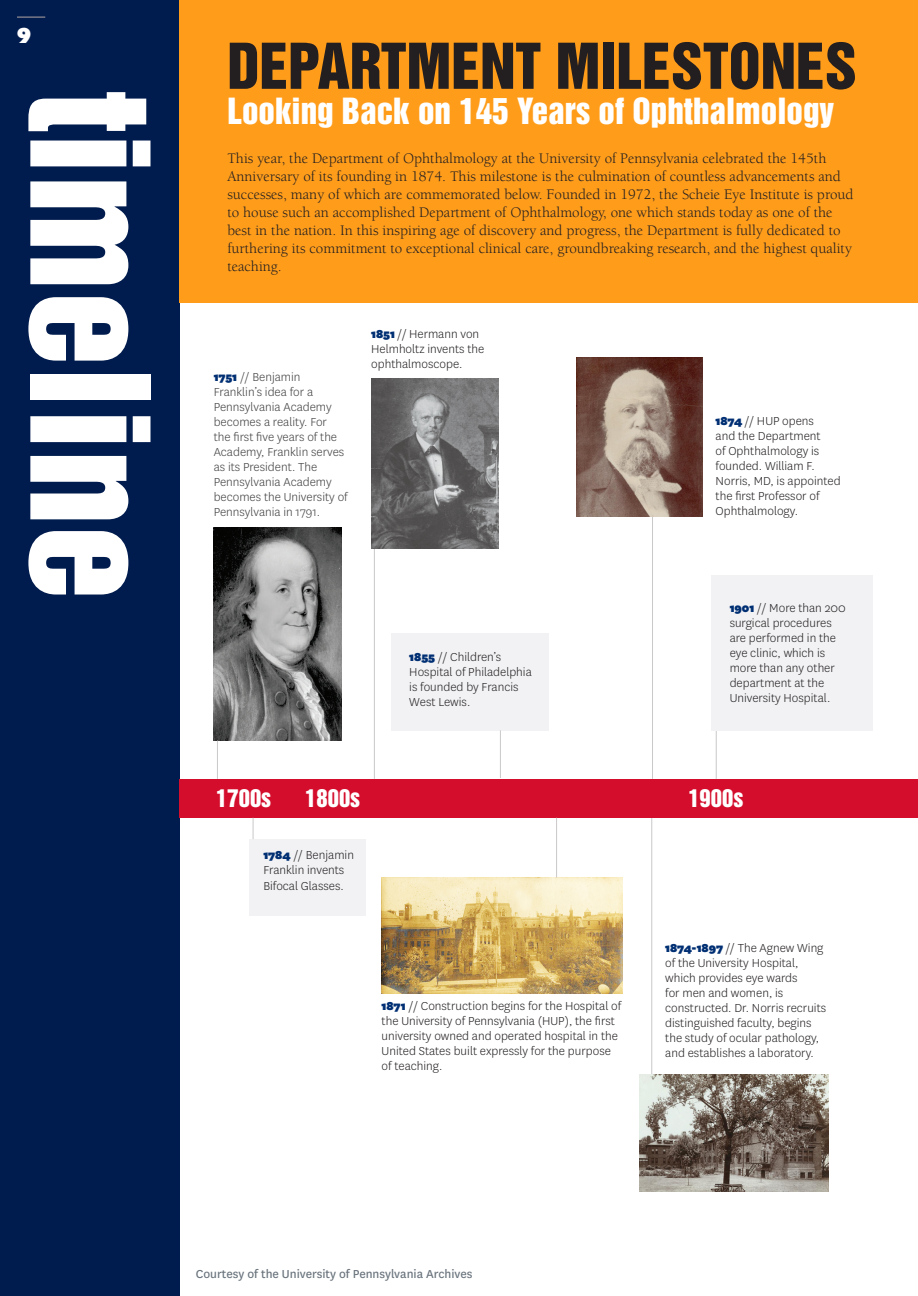
<style>
.page{position:relative;width:918px;height:1296px;background:#fff}
.page>*{position:absolute;margin:0;border:0;box-sizing:border-box;transform-origin:0 0}
.t1{font:150.3px "Helvetica Inserat";color:#fff}
.t2{font:57.75px "Helvetica Inserat";color:#231f20}
.t3{font:33px "Helvetica Inserat";color:#fff}
.t4{font:22.5px "Helvetica Inserat";color:#fff}
.t5{font:21.15px "Granby Elephant BQ";color:#fff}
.t6{font:15px/18px "Berkeley";color:#231f20}
.t7{font:300 13.5px/15px "National";color:#231f20}
.t8{font:300 13.5px/15px "National";color:#3e3e3f}
.t9{font:13.5px "National";color:#6a747d}
.s1{font-weight:900;color:#002f73}
</style>
<div class="page">
<div style="left:0;top:0;width:179px;height:1296px;background:#001c4e"></div>
<img style="left:214px;top:527px;width:127px;height:214px">
<hr style="left:217px;top:741px;width:1px;height:38px;background:#cac8c8">
<hr style="left:374px;top:547px;width:1px;height:232px;background:#cac8c8">
<hr style="left:652px;top:516px;width:1px;height:263px;background:#cac8c8">
<hr style="left:716px;top:727px;width:1px;height:52px;background:#cac8c8">
<img style="left:382px;top:878px;width:240px;height:116px">
<div style="left:711px;top:575px;width:161px;height:155px;background:#f2f2f4"></div>
<hr style="left:651px;top:818px;width:1px;height:302px;background:#cac8c8">
<img style="left:640px;top:1074px;width:188px;height:118px">
<div style="left:179px;top:0;width:739px;height:302px;background:#ff9d1b"></div>
<div style="left:249px;top:839px;width:117px;height:77px;background:#f2f2f4"></div>
<div style="left:391px;top:633px;width:158px;height:97px;background:#f2f2f4"></div>
<svg style="left:17px;top:17px;width:28px;height:1px"></svg>
<div style="left:179px;top:779px;width:739px;height:39px;background:#d30d2b"></div>
<svg style="left:253px;top:818px;width:1px;height:21px"></svg>
<hr style="left:556px;top:818px;width:1px;height:59px;background:#cac8c8">
<img style="left:371px;top:378px;width:128px;height:170px">
<hr style="left:500px;top:730px;width:1px;height:48px;background:#cac8c8">
<img style="left:576px;top:358px;width:127px;height:158px">
<p class="t5" style="left:17px;top:22px;width:16px">9</p>
<p class="t1" style="left:179px;top:91px;width:511px;rotate:90deg">timeline</p>
<p class="t2" style="left:227px;top:32px;width:631px">DEPARTMENT MILESTONES</p>
<p class="t3" style="left:227px;top:91px;width:608px">Looking Back on 145 Years of Ophthalmology</p>
<p class="t6" style="left:227px;top:150px;width:628px">This year, the Department of Ophthalmology at the University of Pennsylvania celebrated the 145th Anniversary of its founding in 1874. This milestone is the culmination of countless advancements and successes, many of which are commemorated below. Founded in 1972, the Scheie Eye Institute is proud to house such an accomplished Department of Ophthalmology, one which stands today as one of the best in the nation. In this inspiring age of discovery and progress, the Department is fully dedicated to furthering its commitment to exceptional clinical care, groundbreaking research, and the highest quality teaching.</p>
<p class="t8" style="left:214px;top:369px;width:136px"><span class="s1">1751</span> // Benjamin<br>Franklin’s idea for a<br>Pennsylvania Academy becomes a reality. For<br>the first five years of the<br>Academy, Franklin serves as its President. The<br>Pennsylvania Academy becomes the University of<br>Pennsylvania in 1791.</p>
<p class="t7" style="left:371px;top:326px;width:115px"><span class="s1">1851</span> // Hermann von<br>Helmholtz invents the ophthalmoscope.</p>
<p class="t4" style="left:216px;top:785px;width:56px">1700s</p>
<p class="t4" style="left:305px;top:785px;width:56px">1800s</p>
<p class="t7" style="left:263px;top:847px;width:92px"><span class="s1">1784</span> // Benjamin<br>Franklin invents<br>Bifocal Glasses.</p>
<p class="t7" style="left:409px;top:649px;width:124px"><span class="s1">1855</span> // Children’s<br>Hospital of Philadelphia is founded by Francis<br>West Lewis.</p>
<p class="t7" style="left:382px;top:998px;width:241px"><span class="s1">1871</span> // Construction begins for the Hospital of the University of Pennsylvania (HUP), the first university owned and operated hospital in the United States built expressly for the purpose of teaching.</p>
<p class="t7" style="left:716px;top:413px;width:127px"><span class="s1">1874</span> // HUP opens<br>and the Department<br>of Ophthalmology is founded. William F.<br>Norris, MD, is appointed the first Professor of<br>Ophthalmology.</p>
<p class="t7" style="left:730px;top:600px;width:118px"><span class="s1">1901</span> // More than 200 surgical procedures are performed in the eye clinic, which is more than any other department at the<br>University Hospital.</p>
<p class="t4" style="left:688px;top:785px;width:56px">1900s</p>
<p class="t7" style="left:665px;top:940px;width:162px"><span class="s1">1874-1897</span> // The Agnew Wing of the University Hospital, which provides eye wards<br>for men and women, is constructed. Dr. Norris recruits distinguished faculty, begins the study of ocular pathology, and establishes a laboratory.</p>
<p class="t9" style="left:196px;top:1265px;width:278px">Courtesy of the University of Pennsylvania Archives</p>
</div>
